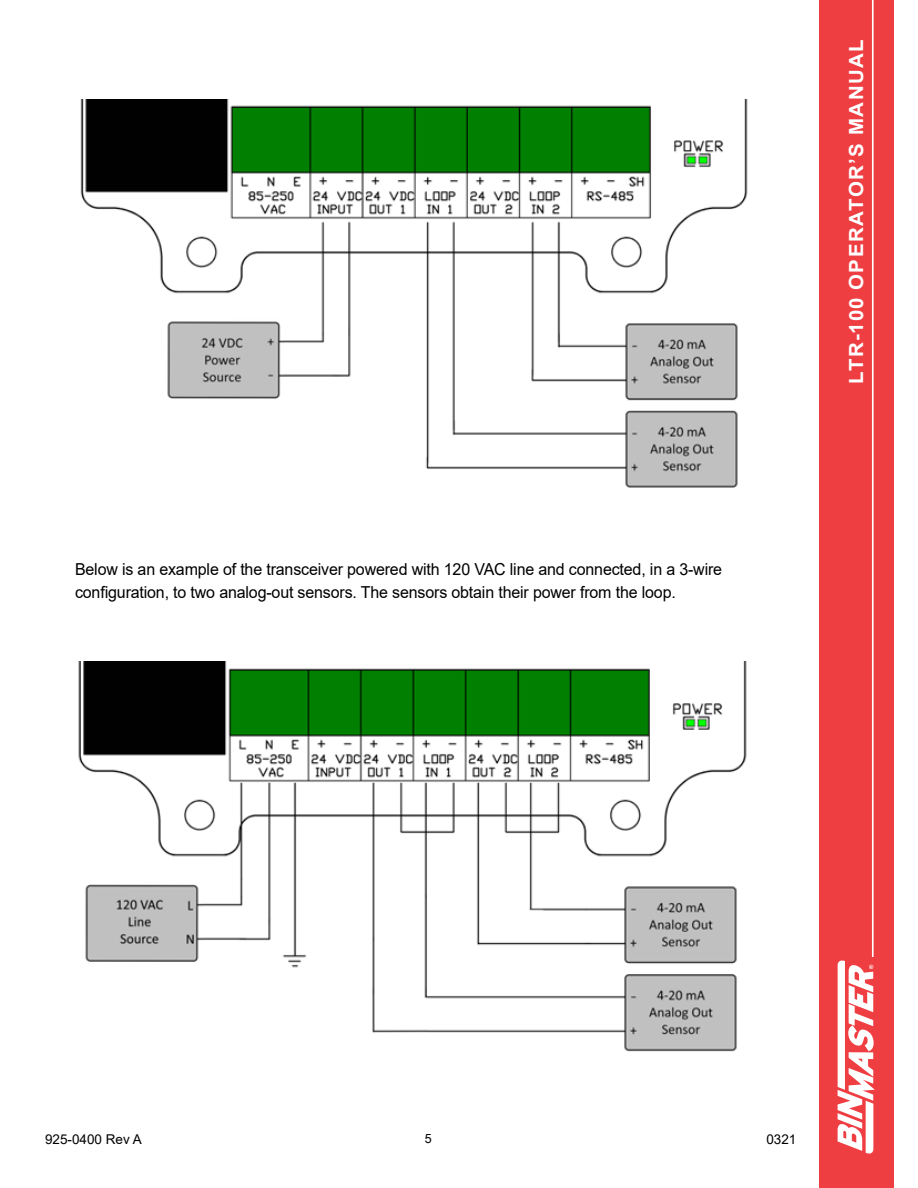
<style>
.page{position:relative;width:918px;height:1188px;background:#fff}
.page>*{position:absolute;margin:0;border:0;box-sizing:border-box;transform-origin:0 0}
.t1{font:700 19.5px "Arial";letter-spacing:.075em;color:#fff;scale:1.05 1}
.t2{font:16.5px/22.5px "Arial";letter-spacing:-.01em;color:#000}
.t3{font:13.5px "Arial";color:#000}
.t4{font:12.75px "Arial Narrow";color:#000;scale:1.2 1}
</style>
<div class="page">
<div style="left:819px;top:0;width:75px;height:1188px;background:#ef3e42"></div>
<svg style="left:838px;top:960px;width:37px;height:194px"></svg>
<hr style="left:872px;top:0;width:2px;height:957px;background:#fff">
<img style="left:80px;top:100px;width:668px;height:388px">
<img style="left:78px;top:662px;width:669px;height:390px">
<p class="t2" style="left:75px;top:558px;width:649px">Below is an example of the transceiver powered with 120 VAC line and connected, in a 3-wire configuration, to two analog-out sensors. The sensors obtain their power from the loop.</p>
<p class="t1" style="left:843px;top:384px;width:330px;rotate:-90deg">LTR-100 OPERATOR’S MANUAL</p>
<p class="t3" style="left:45px;top:1130px;width:98px">925-0400 Rev A</p>
<p class="t3" style="left:766px;top:1130px;width:32px">0321</p>
<p class="t4" style="left:425px;top:1129px;width:7px">5</p>
</div>
